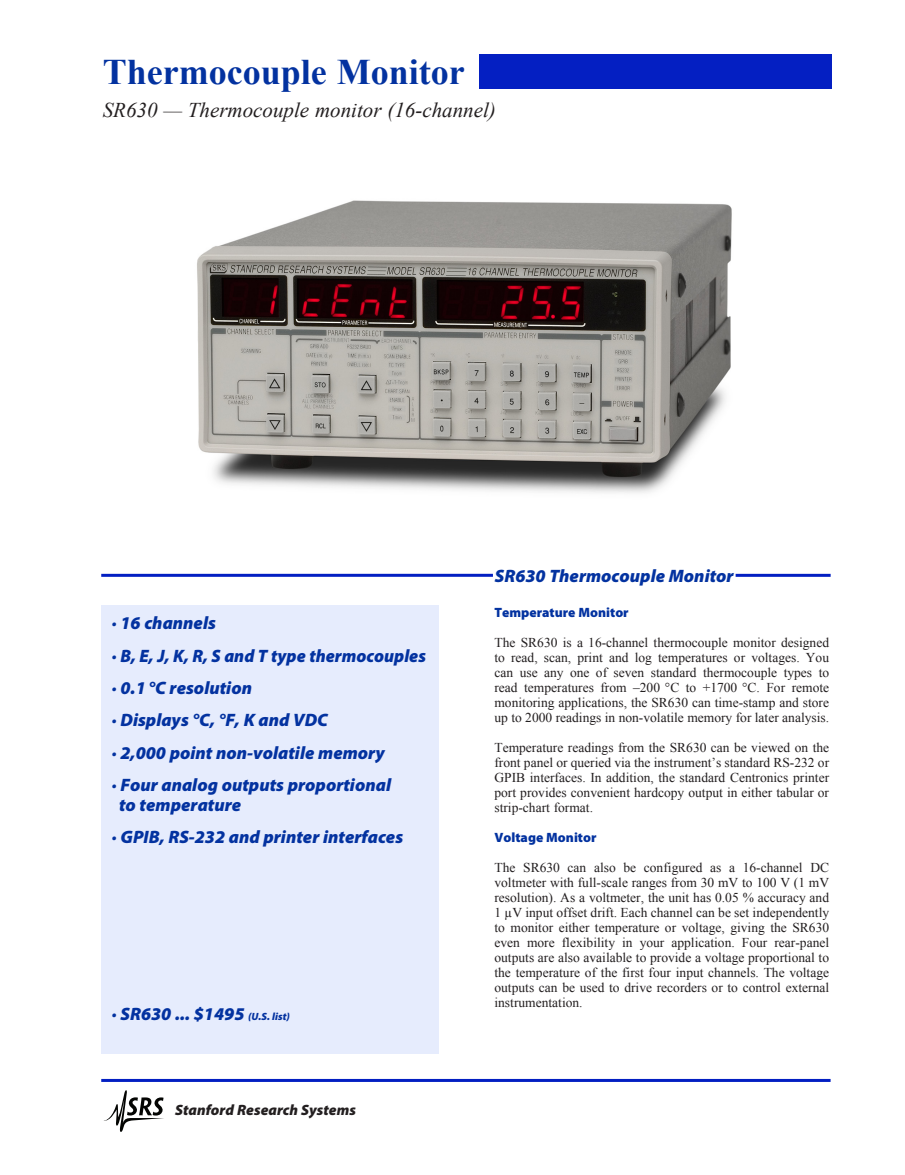
<style>
.page{position:relative;width:905px;height:1175px;background:#fff}
.page>*{position:absolute;margin:0;border:0;box-sizing:border-box;transform-origin:0 0}
.t1{font:700 36px "Times New Roman";color:#0332a0}
.t2{font:italic 21px "Times New Roman";color:#231f20}
.t3{font:italic 900 18px/32.4px "Myriad Pro";color:#0332a0}
.t4{font:italic 900 15px "Myriad Pro";color:#231f20}
.t5{font:13.5px/15px "Times New Roman";color:#231f20;text-align:justify}
.t6{font:900 13.5px "Myriad Pro";color:#0332a0}
.s1{font-size:10.5px}
</style>
<div class="page">
<hr style="left:101px;top:1078px;width:729px;height:3px;background:#031fc2">
<svg style="left:104px;top:1090px;width:60px;height:41px"></svg>
<div style="left:101px;top:605px;width:338px;height:448px;background:#e6ecfd"></div>
<hr style="left:101px;top:574px;width:392px;height:3px;background:#031fc2">
<div style="left:479px;top:54px;width:352px;height:35px;background:#041fc2"></div>
<hr style="left:735px;top:574px;width:95px;height:3px;background:#031fc2">
<img style="left:197px;top:200px;width:535px;height:293px">
<h1 class="t1" style="left:103px;top:47px;width:363px">Thermocouple Monitor</h1>
<h2 class="t2" style="left:103px;top:95px;width:394px">SR630 — Thermocouple monitor (16-channel)</h2>
<h3 class="t3" style="left:112px;top:607px;width:316px">· 16 channels<br>· B, E, J, K, R, S and T type thermocouples · 0.1 °C resolution<br>· Displays °C, °F, K and VDC<br>· 2,000 point non-volatile memory<br>· Four analog outputs proportional</h3>
<h3 class="t3" style="left:112px;top:789px;width:293px;text-indent:7px">to temperature<br>· GPIB, RS-232 and printer interfaces</h3>
<h3 class="t3" style="left:112px;top:997px;width:180px">· SR630 ... $1495 <span class="s1">(U.S. list)</span></h3>
<p class="t4" style="left:175px;top:1101px;width:182px">Stanford Research Systems</p>
<h3 class="t3" style="left:495px;top:560px;width:240px">SR630 Thermocouple Monitor</h3>
<p class="t6" style="left:494px;top:604px;width:136px">Temperature Monitor</p>
<p class="t5" style="left:494px;top:634px;width:336px">The SR630 is a 16-channel thermocouple monitor designed to read, scan, print and log temperatures or voltages. You can use any one of seven standard thermocouple types to read temperatures from –200 °C to +1700 °C. For remote monitoring applications, the SR630 can time-stamp and store up to 2000 readings in non-volatile memory for later analysis.</p>
<p class="t5" style="left:494px;top:739px;width:336px">Temperature readings from the SR630 can be viewed on the front panel or queried via the instrument’s standard RS-232 or GPIB interfaces. In addition, the standard Centronics printer port provides convenient hardcopy output in either tabular or strip-chart format.</p>
<p class="t6" style="left:494px;top:829px;width:104px">Voltage Monitor</p>
<p class="t5" style="left:494px;top:859px;width:336px">The SR630 can also be configured as a 16-channel DC voltmeter with full-scale ranges from 30 mV to 100 V (1 mV resolution). As a voltmeter, the unit has 0.05 % accuracy and 1 µV input offset drift. Each channel can be set independently to monitor either temperature or voltage, giving the SR630 even more flexibility in your application. Four rear-panel outputs are also available to provide a voltage proportional to the temperature of the first four input channels. The voltage outputs can be used to drive recorders or to control external instrumentation.</p>
</div>
